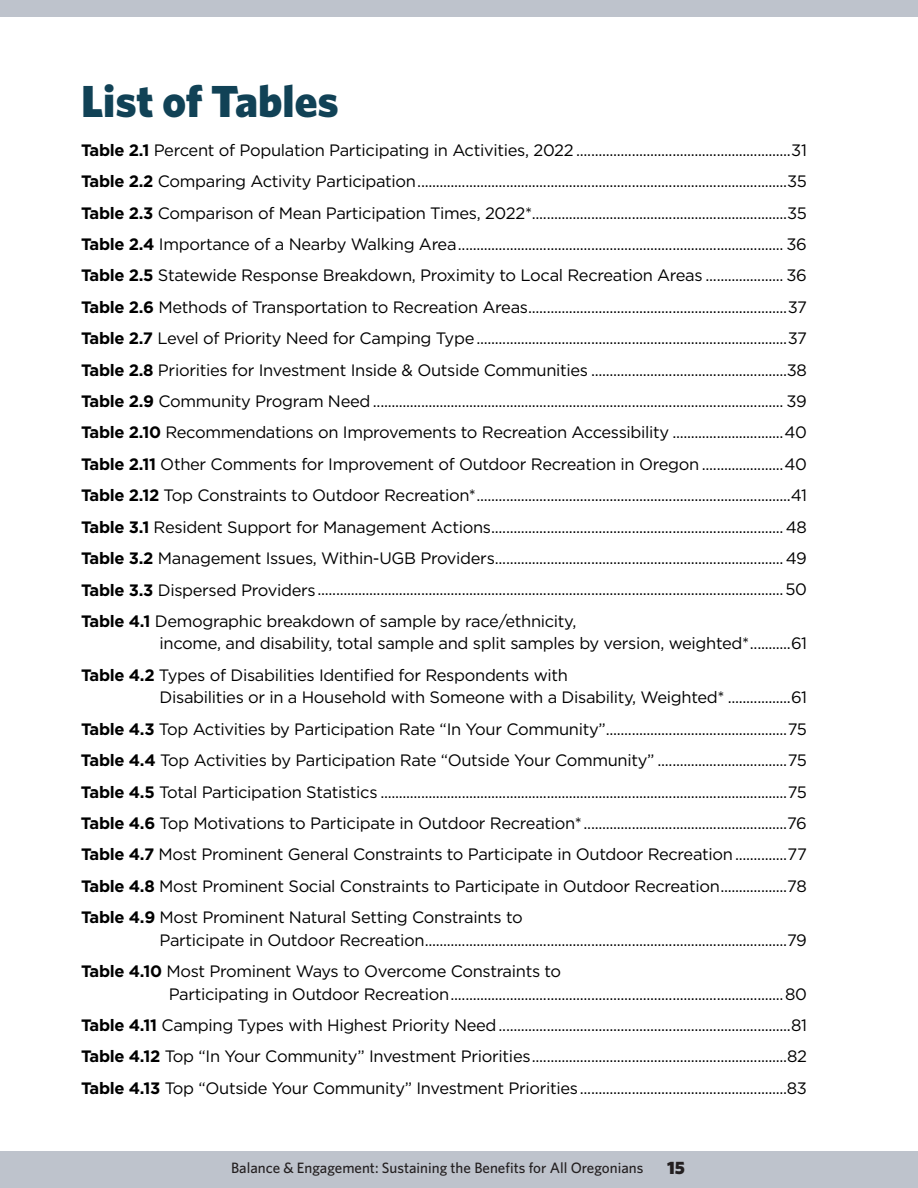
<style>
.page{position:relative;width:918px;height:1188px;background:#fff}
.page>*{position:absolute;margin:0;border:0;box-sizing:border-box;transform-origin:0 0}
.Header__Left{font:900 45px "Whitney";color:#114256}
.t1{font:900 18px "Whitney";color:#231f20}
.List_of_Tables{font:16.5px/22.5px "Gotham";letter-spacing:-.02em;color:#000}
.t2{font:500 15px "Whitney";color:#231f20}
.s1{font-weight:700}
</style>
<div class="page">
<div style="left:0;top:1151px;width:918px;height:37px;background:#bec3cc"></div>
<div style="left:0;top:0;width:918px;height:17px;background:#bec3cc"></div>
<p class="Header__Left" style="left:81px;top:71px;width:259px">List of Tables</p>
<h5 class="List_of_Tables" style="left:81px;top:138px;width:728px"><span class="s1">Table 2.1</span> Percent of Population Participating in Activities, 2022 ..........................................................31</h5>
<p class="List_of_Tables" style="left:81px;top:170px;width:727px"><span class="s1">Table 2.2</span> Comparing Activity Participation....................................................................................................35</p>
<p class="List_of_Tables" style="left:81px;top:201px;width:727px"><span class="s1">Table 2.3</span> Comparison of Mean Participation Times, 2022*.....................................................................35</p>
<p class="List_of_Tables" style="left:81px;top:233px;width:728px"><span class="s1">Table 2.4</span> Importance of a Nearby Walking Area........................................................................................ 36</p>
<p class="List_of_Tables" style="left:81px;top:264px;width:728px"><span class="s1">Table 2.5</span> Statewide Response Breakdown, Proximity to Local Recreation Areas ..................... 36</p>
<p class="List_of_Tables" style="left:81px;top:295px;width:727px"><span class="s1">Table 2.6</span> Methods of Transportation to Recreation Areas......................................................................37</p>
<p class="List_of_Tables" style="left:81px;top:327px;width:727px"><span class="s1">Table 2.7</span> Level of Priority Need for Camping Type....................................................................................37</p>
<p class="List_of_Tables" style="left:81px;top:358px;width:728px"><span class="s1">Table 2.8</span> Priorities for Investment Inside &amp; Outside Communities .....................................................38</p>
<p class="List_of_Tables" style="left:81px;top:390px;width:728px"><span class="s1">Table 2.9</span> Community Program Need ............................................................................................................... 39</p>
<p class="List_of_Tables" style="left:81px;top:421px;width:727px"><span class="s1">Table 2.10</span> Recommendations on Improvements to Recreation Accessibility ..............................40</p>
<p class="List_of_Tables" style="left:81px;top:452px;width:728px"><span class="s1">Table 2.11</span> Other Comments for Improvement of Outdoor Recreation in Oregon ......................40</p>
<p class="List_of_Tables" style="left:81px;top:484px;width:727px"><span class="s1">Table 2.12</span> Top Constraints to Outdoor Recreation*.....................................................................................41</p>
<p class="List_of_Tables" style="left:81px;top:515px;width:728px"><span class="s1">Table 3.1</span> Resident Support for Management Actions............................................................................... 48</p>
<p class="List_of_Tables" style="left:81px;top:547px;width:728px"><span class="s1">Table 3.2</span> Management Issues, Within-UGB Providers..............................................................................49</p>
<p class="List_of_Tables" style="left:81px;top:578px;width:727px"><span class="s1">Table 3.3</span> Dispersed Providers..............................................................................................................................50</p>
<p class="List_of_Tables" style="left:160px;top:609px;width:649px;text-indent:-79px"><span class="s1">Table 4.1</span> Demographic breakdown of sample by race/ethnicity,<br>income, and disability, total sample and split samples by version, weighted*...........61</p>
<p class="List_of_Tables" style="left:160px;top:663px;width:649px;text-indent:-79px"><span class="s1">Table 4.2</span> Types of Disabilities Identified for Respondents with<br>Disabilities or in a Household with Someone with a Disability, Weighted* .................61</p>
<p class="List_of_Tables" style="left:81px;top:717px;width:727px"><span class="s1">Table 4.3</span> Top Activities by Participation Rate “In Your Community”.................................................75</p>
<p class="List_of_Tables" style="left:81px;top:749px;width:727px"><span class="s1">Table 4.4</span> Top Activities by Participation Rate “Outside Your Community” ...................................75</p>
<p class="List_of_Tables" style="left:81px;top:780px;width:727px"><span class="s1">Table 4.5</span> Total Participation Statistics ..............................................................................................................75</p>
<p class="List_of_Tables" style="left:81px;top:812px;width:728px"><span class="s1">Table 4.6</span> Top Motivations to Participate in Outdoor Recreation* .......................................................76</p>
<p class="List_of_Tables" style="left:81px;top:843px;width:728px"><span class="s1">Table 4.7</span> Most Prominent General Constraints to Participate in Outdoor Recreation..............77</p>
<p class="List_of_Tables" style="left:81px;top:874px;width:727px"><span class="s1">Table 4.8</span> Most Prominent Social Constraints to Participate in Outdoor Recreation..................78</p>
<p class="List_of_Tables" style="left:160px;top:906px;width:649px;text-indent:-79px"><span class="s1">Table 4.9</span> Most Prominent Natural Setting Constraints to<br>Participate in Outdoor Recreation..................................................................................................79</p>
<p class="List_of_Tables" style="left:169px;top:960px;width:640px;text-indent:-88px"><span class="s1">Table 4.10</span> Most Prominent Ways to Overcome Constraints to<br>Participating in Outdoor Recreation..........................................................................................80</p>
<p class="List_of_Tables" style="left:81px;top:1014px;width:728px"><span class="s1">Table 4.11</span> Camping Types with Highest Priority Need...............................................................................81</p>
<p class="List_of_Tables" style="left:81px;top:1045px;width:727px"><span class="s1">Table 4.12</span> Top “In Your Community” Investment Priorities.....................................................................82</p>
<p class="List_of_Tables" style="left:81px;top:1076px;width:728px"><span class="s1">Table 4.13</span> Top “Outside Your Community” Investment Priorities........................................................83</p>
<p class="t2" style="left:231px;top:1158px;width:414px">Balance &amp; Engagement: Sustaining the Benefits for All Oregonians</p>
<p class="t1" style="left:667px;top:1155px;width:19px">15</p>
</div>
